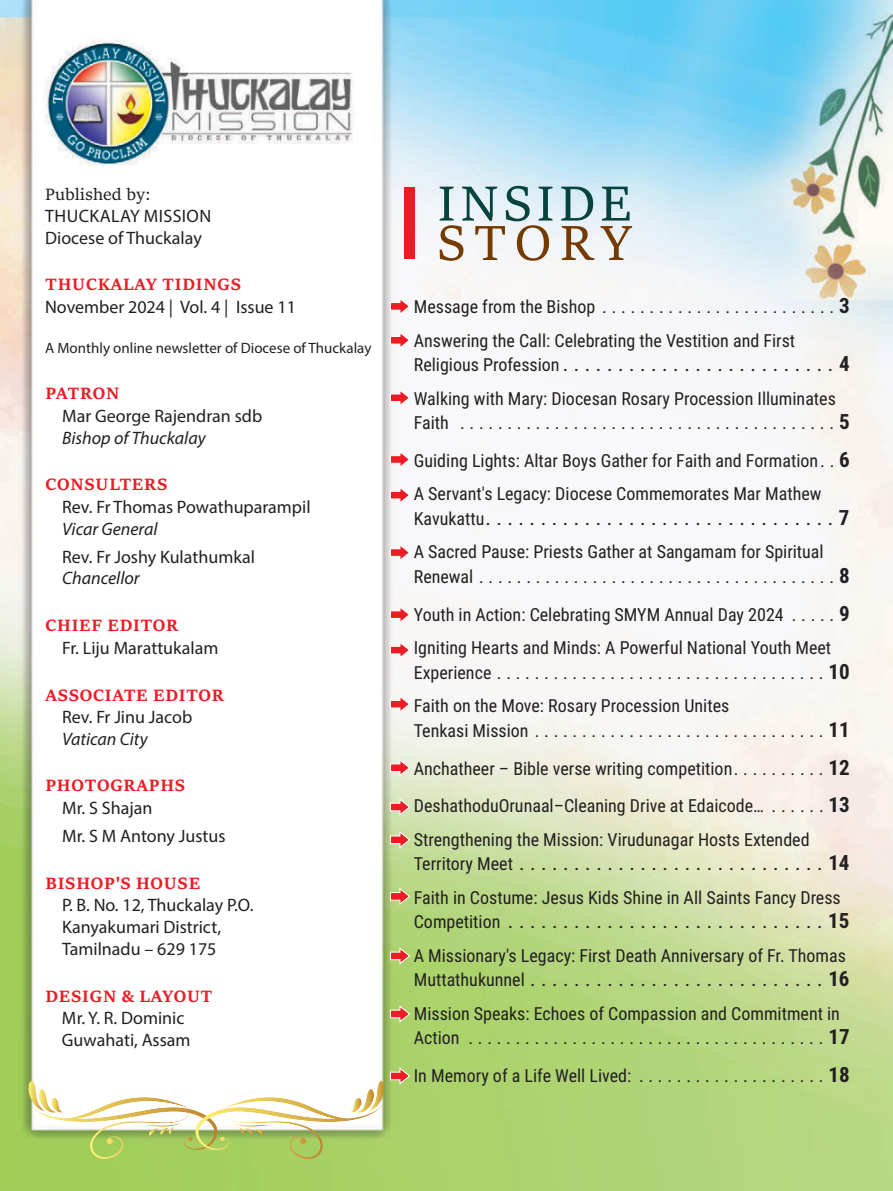
<style>
.page{position:relative;width:893px;height:1191px;background:#fff}
.page>*{position:absolute;margin:0;border:0;box-sizing:border-box;transform-origin:0 0}
.t1{font:54px "Sitka Subheading";letter-spacing:.08em;color:#05433e}
.t2{font:54px "Sitka Subheading";letter-spacing:.155em;color:#733b00}
.t3{font:21px "Roboto Condensed";color:#231f20}
.t4{font:18px/33.6px "Roboto Condensed";color:#231f20}
.t5{font:18px/21.6px "Myriad Pro";color:#231f20}
.t6{font:700 18px "Sitka Subheading";letter-spacing:.045em;color:#ed1c24}
.t7{font:italic 18px "Myriad Pro";color:#231f20}
.t8{font:18px "Sitka Subheading";color:#231f20}
.t9{font:15px "Myriad Pro";color:#231f20}
.s1{font-weight:700;font-size:21px}
.s2{font-size:18px}
.s3{font-weight:700}
</style>
<div class="page">
<img style="left:0;top:0;width:893px;height:1191px">
<div style="left:404px;top:187px;width:11px;height:72px;background:#ed1c24"></div>
<svg style="left:28px;top:1080px;width:307px;height:79px"></svg>
<svg style="left:390px;top:297px;width:21px;height:18px"></svg>
<svg style="left:390px;top:331px;width:21px;height:18px"></svg>
<svg style="left:390px;top:389px;width:21px;height:18px"></svg>
<svg style="left:390px;top:486px;width:21px;height:18px"></svg>
<svg style="left:390px;top:450px;width:21px;height:18px"></svg>
<svg style="left:390px;top:695px;width:21px;height:18px"></svg>
<svg style="left:390px;top:798px;width:21px;height:18px"></svg>
<svg style="left:390px;top:830px;width:21px;height:19px"></svg>
<svg style="left:390px;top:887px;width:21px;height:18px"></svg>
<svg style="left:350px;top:1066px;width:61px;height:46px"></svg>
<svg style="left:390px;top:946px;width:21px;height:19px"></svg>
<svg style="left:390px;top:758px;width:21px;height:19px"></svg>
<svg style="left:390px;top:605px;width:21px;height:19px"></svg>
<svg style="left:390px;top:641px;width:21px;height:18px"></svg>
<svg style="left:390px;top:1004px;width:21px;height:19px"></svg>
<svg style="left:390px;top:543px;width:21px;height:19px"></svg>
<p class="t8" style="left:45px;top:180px;width:107px">Published by:</p>
<p class="t5" style="left:45px;top:205px;width:168px">THUCKALAY MISSION<br>Diocese of Thuckalay</p>
<p class="t6" style="left:46px;top:271px;width:197px">THUCKALAY TIDINGS</p>
<p class="t5" style="left:45px;top:296px;width:252px">November 2024 | Vol. 4 | Issue 11</p>
<p class="t9" style="left:45px;top:339px;width:328px">A Monthly online newsletter of Diocese of Thuckalay</p>
<p class="t6" style="left:46px;top:380px;width:75px">PATRON</p>
<p class="t5" style="left:62px;top:405px;width:202px">Mar George Rajendran sdb</p>
<p class="t7" style="left:62px;top:426px;width:145px">Bishop of Thuckalay</p>
<p class="t6" style="left:45px;top:471px;width:123px">CONSULTERS</p>
<p class="t5" style="left:62px;top:496px;width:250px">Rev. Fr Thomas Powathuparampil</p>
<p class="t7" style="left:62px;top:517px;width:97px">Vicar General</p>
<p class="t5" style="left:62px;top:545px;width:194px">Rev. Fr Joshy Kulathumkal</p>
<p class="t7" style="left:62px;top:567px;width:79px">Chancellor</p>
<p class="t6" style="left:45px;top:611px;width:134px">CHIEF EDITOR</p>
<p class="t5" style="left:62px;top:636px;width:158px">Fr. Liju Marattukalam</p>
<p class="t6" style="left:45px;top:681px;width:180px">ASSOCIATE EDITOR</p>
<p class="t5" style="left:62px;top:706px;width:132px">Rev. Fr Jinu Jacob</p>
<p class="t7" style="left:62px;top:727px;width:87px">Vatican City</p>
<p class="t6" style="left:45px;top:772px;width:141px">PHOTOGRAPHS</p>
<p class="t5" style="left:62px;top:793px;width:165px;line-height:28.2px">Mr. S Shajan<br>Mr. S M Antony Justus</p>
<p class="t6" style="left:45px;top:869px;width:156px">BISHOP'S HOUSE</p>
<p class="t5" style="left:62px;top:894px;width:193px">P. B. No. 12, Thuckalay P.O.<br>Kanyakumari District,<br>Tamilnadu 629 175</p>
<p class="t6" style="left:45px;top:982px;width:168px">DESIGN &amp; LAYOUT</p>
<p class="t5" style="left:62px;top:1007px;width:130px">Mr. Y. R. Dominic<br>Guwahati, Assam</p>
<h1 class="t1" style="left:437px;top:163px;width:196px">INSIDE</h1>
<h1 class="t2" style="left:437px;top:203px;width:197px">STORY</h1>
<p class="t4" style="left:414px;top:289px;width:437px">Message from the Bishop .........................<span class="s1">3<br></span>Answering the Call: Celebrating the Vestition and First</p>
<p class="t3" style="left:414px;top:349px;width:437px"><span class="s2">Religious Profession</span>.........................<span class="s3">4</span></p>
<p class="t4" style="left:414px;top:385px;width:437px;line-height:24.5px">Walking with Mary: Diocesan Rosary Procession Illuminates<br>Faith ........................................<span class="s1">5</span></p>
<p class="t4" style="left:414px;top:443px;width:437px">Guiding Lights: Altar Boys Gather for Faith and Formation. . <span class="s1">6<br></span>A Servant's Legacy: Diocese Commemorates Mar Mathew</p>
<p class="t3" style="left:414px;top:503px;width:437px"><span class="s2">Kavukattu</span>................................<span class="s3">7</span></p>
<p class="t4" style="left:414px;top:539px;width:437px;line-height:24.5px">A Sacred Pause: Priests Gather at Sangamam for Spiritual<br>Renewal......................................<span class="s1">8</span></p>
<p class="t4" style="left:414px;top:597px;width:437px">Youth in Action: Celebrating SMYM Annual Day 2024 . . . . . <span class="s1">9<br></span>Igniting Hearts and Minds: A Powerful National Youth Meet</p>
<p class="t4" style="left:414px;top:655px;width:437px">Experience...................................<span class="s1">10<br></span>Faith on the Move: Rosary Procession Unites</p>
<p class="t4" style="left:414px;top:711px;width:437px;line-height:37.8px;text-align:justify">Tenkasi Mission...............................<span class="s1">11<br></span>Anchatheer – Bible verse writing competition. . . . . . . . . . <span class="s1">12<br></span>DeshathoduOrunaal–Cleaning Drive at Edaicode… . . . . . . <span class="s1">13</span></p>
<p class="t4" style="left:414px;top:822px;width:397px">Strengthening the Mission: Virudunagar Hosts Extended</p>
<p class="t3" style="left:414px;top:848px;width:437px"><span class="s2">Territory Meet</span>............................<span class="s3">14</span></p>
<p class="t4" style="left:414px;top:880px;width:428px">Faith in Costume: Jesus Kids Shine in All Saints Fancy Dress</p>
<p class="t3" style="left:414px;top:906px;width:437px"><span class="s2">Competition</span> .............................<span class="s3">15</span></p>
<p class="t4" style="left:414px;top:938px;width:434px">A Missionary's Legacy: First Death Anniversary of Fr. Thomas</p>
<p class="t3" style="left:414px;top:964px;width:437px"><span class="s2">Muttathukunnel</span> ...........................<span class="s3">16</span></p>
<p class="t4" style="left:414px;top:1000px;width:437px;line-height:24.5px">Mission Speaks: Echoes of Compassion and Commitment in<br>Action ......................................<span class="s1">17</span></p>
<p class="t4" style="left:414px;top:1058px;width:437px">In Memory of a Life Well Lived: ....................<span class="s1">18</span></p>
</div>
